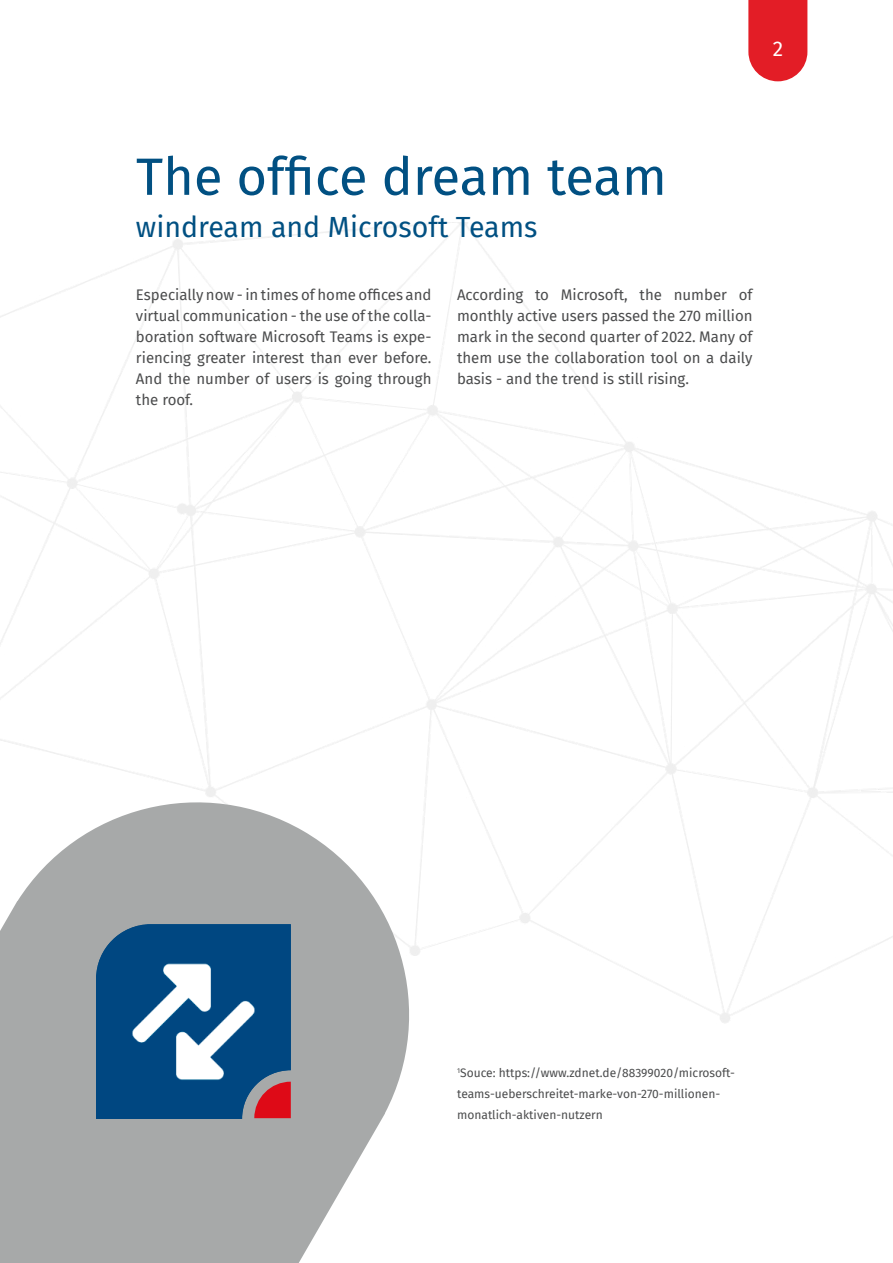
<style>
.page{position:relative;width:893px;height:1263px;background:#fff}
.page>*{position:absolute;margin:0;border:0;box-sizing:border-box;transform-origin:0 0}
.Titel{font:52.5px "Fira Sans";color:#015082}
.Subtitel{font:28.5px "Fira Sans";color:#015082}
.t1{font:21px "Fira Sans";color:#fff}
.Anleser{font:15px/21px "Fira Sans";color:#4b4c4d;text-align:justify}
.Fließext{font:12px/21px "Fira Sans";color:#4b4c4d}
</style>
<div class="page">
<svg style="left:0;top:774px;width:437px;height:489px;fill:#a7a9a9"></svg>
<img style="left:96px;top:924px;width:195px;height:195px">
<svg style="left:748px;top:0;width:59px;height:81px"></svg>
<h3 class="t1" style="left:773px;top:33px;width:12px">2</h3>
<p class="Titel" style="left:136px;top:137px;width:532px">The office dream team</p>
<p class="Subtitel" style="left:136px;top:205px;width:403px">windream and Microsoft Teams</p>
<p class="Anleser" style="left:136px;top:284px;width:297px">Especially now - in times of home offices and virtual communication - the use of the colla&shy;boration software Microsoft Teams is expe&shy;riencing greater interest than ever before.<br>And the number of users is going through the roof.</p>
<p class="Anleser" style="left:457px;top:284px;width:297px">According to Microsoft, the number of monthly active users passed the 270 million mark in the second quarter of 2022. Many of them use the collaboration tool on a daily basis - and the trend is still rising.</p>
<p class="Fließext" style="left:457px;top:1062px;width:279px"><sup>1</sup>Souce: https://www.zdnet.de/88399020/microsoft&shy;teams-ueberschreitet-marke-von-270-millionen&shy;monatlich-aktiven-nutzern</p>
</div>
